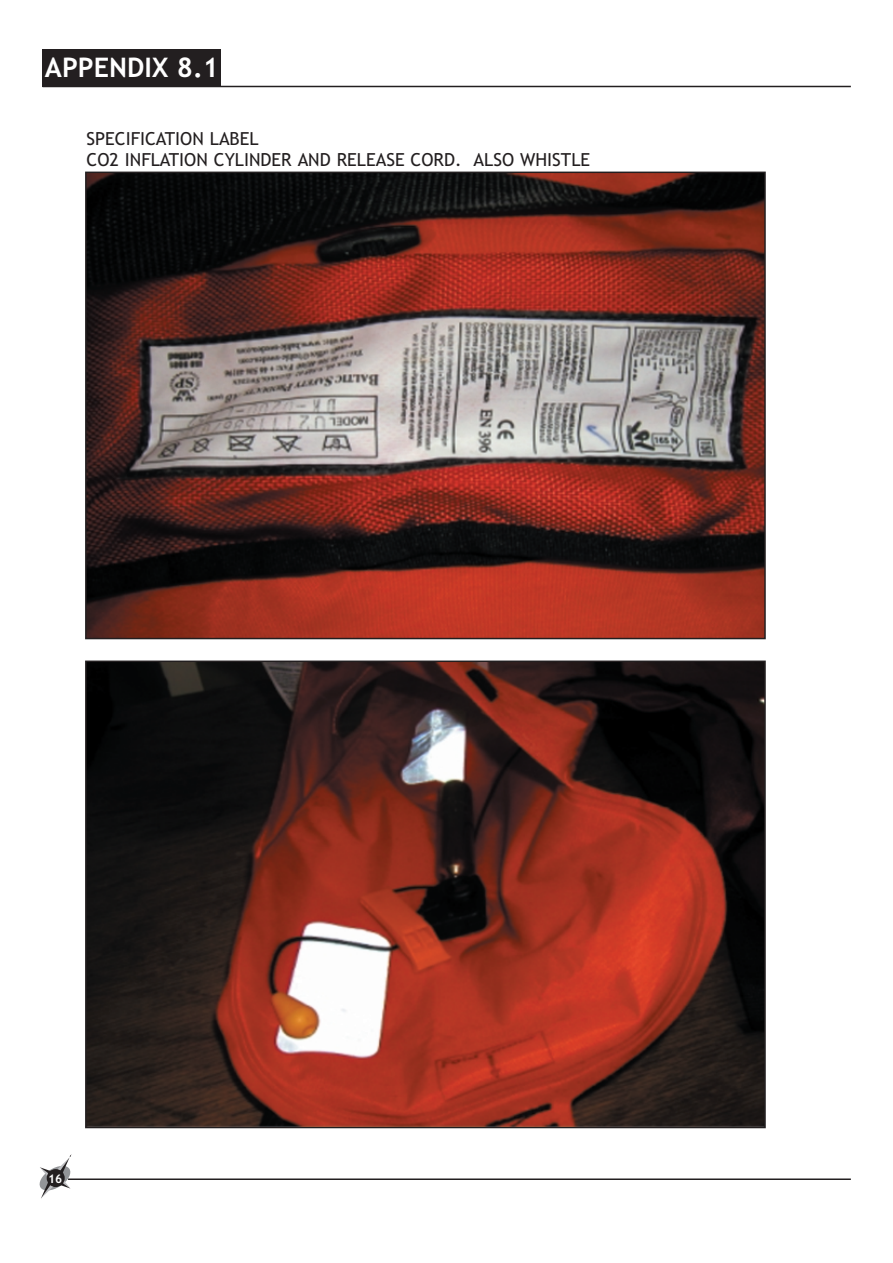
<style>
.page{position:relative;width:893px;height:1263px;background:#fff}
.page>*{position:absolute;margin:0;border:0;box-sizing:border-box;transform-origin:0 0}
.t1{font:700 27px "Trebuchet MS";color:#fff}
.t2{font:18px/21.6px "Trebuchet MS";color:#231f20}
.t3{font:700 12px "Trebuchet MS";color:#fff}
</style>
<div class="page">
<svg style="left:40px;top:1154px;width:32px;height:45px"></svg>
<div style="left:47px;top:1169px;width:18px;height:18px;background:#231f20;border-radius:50%"></div>
<hr style="left:43px;top:86px;width:807px;height:1px;background:#231f20">
<hr style="left:68px;top:1179px;width:782px;height:1px;background:#231f20">
<div style="left:43px;top:49px;width:178px;height:37px;background:#231f20"></div>
<img style="left:88px;top:175px;width:674px;height:461px">
<div style="left:85px;top:172px;width:680px;height:467px;border:2px solid #231f20"></div>
<img style="left:88px;top:664px;width:674px;height:461px">
<div style="left:85px;top:661px;width:680px;height:467px;border:2px solid #231f20"></div>
<h1 class="t1" style="left:45px;top:57px;width:175px">APPENDIX 8.1</h1>
<p class="t2" style="left:87px;top:129px;width:505px">SPECIFICATION LABEL<br>CO2 INFLATION CYLINDER AND RELEASE CORD. ALSO WHISTLE</p>
<p class="t3" style="left:48px;top:1174px;width:16px">16</p>
</div>
